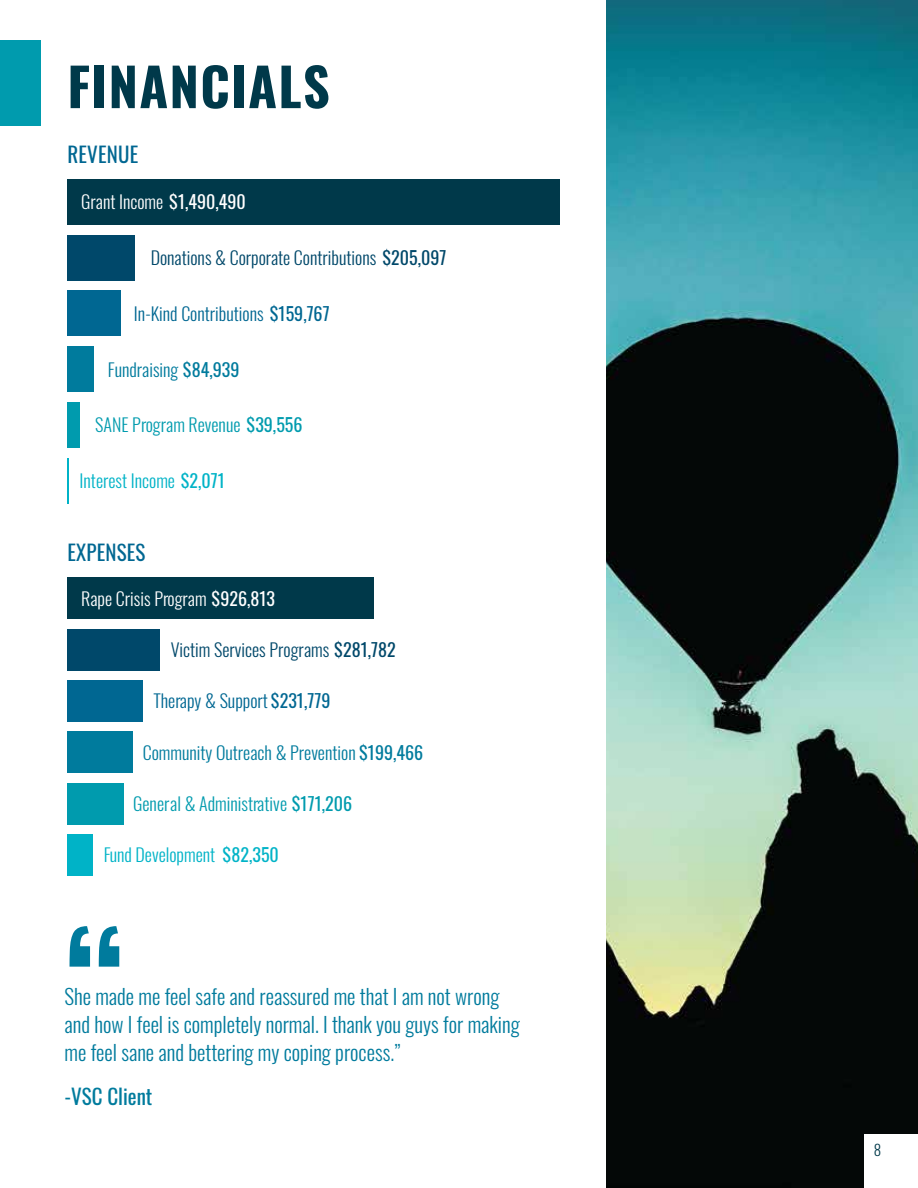
<style>
.page{position:relative;width:918px;height:1188px;background:#fff}
.page>*{position:absolute;margin:0;border:0;box-sizing:border-box;transform-origin:0 0}
.t1{font:700 52.5px "Oswald";letter-spacing:.025em;color:#00394a}
.t2{font:300 21px/28.2px "Oswald";color:#007b9d}
.t3{font:21px "Oswald";letter-spacing:.01em;color:#006792}
.t4{font:21px "Oswald";color:#007b9d}
.t5{font:300 18px "Oswald";color:#00486a}
.t6{font:300 18px "Oswald";color:#009bae}
.t7{font:300 18px "Oswald";color:#007b9d}
.t8{font:300 18px "Oswald";color:#006792}
.t9{font:300 18px "Oswald";color:#fff}
.t10{font:300 18px "Oswald";color:#00b3c7}
.t11{font:300 15px "Oswald";color:#00394a}
.s1{font-weight:400}
</style>
<div class="page">
<img style="left:606px;top:0;width:312px;height:1188px">
<div style="left:0;top:40px;width:41px;height:86px;background:#009bae"></div>
<div style="left:67px;top:291px;width:54px;height:45px;background:#006792"></div>
<div style="left:67px;top:402px;width:13px;height:46px;background:#009bae"></div>
<div style="left:67px;top:346px;width:26px;height:46px;background:#007b9d"></div>
<hr style="left:67px;top:458px;width:2px;height:45px;background:#00b3c7">
<div style="left:67px;top:235px;width:68px;height:46px;background:#00486a"></div>
<div style="left:67px;top:179px;width:493px;height:46px;background:#00394a"></div>
<div style="left:67px;top:834px;width:26px;height:42px;background:#00b3c7"></div>
<div style="left:67px;top:578px;width:307px;height:41px;background:#00394a"></div>
<div style="left:67px;top:629px;width:92px;height:41px;background:#00486a"></div>
<div style="left:67px;top:732px;width:66px;height:41px;background:#007b9d"></div>
<div style="left:67px;top:783px;width:56px;height:41px;background:#009bae"></div>
<div style="left:67px;top:680px;width:76px;height:41px;background:#006792"></div>
<svg style="left:70px;top:926px;width:49px;height:41px"></svg>
<div style="left:864px;top:1134px;width:54px;height:54px;background:#fff"></div>
<h1 class="t1" style="left:67px;top:59px;width:264px">FINANCIALS</h1>
<p class="t3" style="left:67px;top:136px;width:72px">REVENUE</p>
<p class="t9" style="left:81px;top:186px;width:166px">Grant Income <span class="s1">$1,490,490</span></p>
<p class="t5" style="left:151px;top:242px;width:297px">Donations &amp; Corporate Contributions <span class="s1">$205,097</span></p>
<p class="t8" style="left:134px;top:298px;width:197px">In-Kind Contributions <span class="s1">$159,767</span></p>
<p class="t7" style="left:108px;top:353px;width:133px">Fundraising <span class="s1">$84,939</span></p>
<p class="t6" style="left:95px;top:409px;width:209px">SANE Program Revenue <span class="s1">$39,556</span></p>
<p class="t10" style="left:80px;top:465px;width:147px">Interest Income <span class="s1">$2,071</span></p>
<p class="t3" style="left:67px;top:534px;width:80px">EXPENSES</p>
<p class="t9" style="left:81px;top:583px;width:195px">Rape Crisis Program <span class="s1">$926,813</span></p>
<p class="t5" style="left:171px;top:634px;width:227px">Victim Services Programs <span class="s1">$281,782</span></p>
<p class="t8" style="left:153px;top:685px;width:178px">Therapy &amp; Support <span class="s1">$231,779</span></p>
<p class="t7" style="left:143px;top:736px;width:282px">Community Outreach &amp; Prevention <span class="s1">$199,466</span></p>
<p class="t6" style="left:133px;top:788px;width:220px">General &amp; Administrative <span class="s1">$171,206</span></p>
<p class="t10" style="left:104px;top:839px;width:177px">Fund Development <span class="s1">$82,350</span></p>
<p class="t2" style="left:65px;top:980px;width:457px">She made me feel safe and reassured me that I am not wrong and how I feel is completely normal. I thank you guys for making me feel sane and bettering my coping process.”</p>
<p class="t4" style="left:65px;top:1077px;width:89px">-VSC Client</p>
<p class="t11" style="left:874px;top:1136px;width:9px">8</p>
</div>
